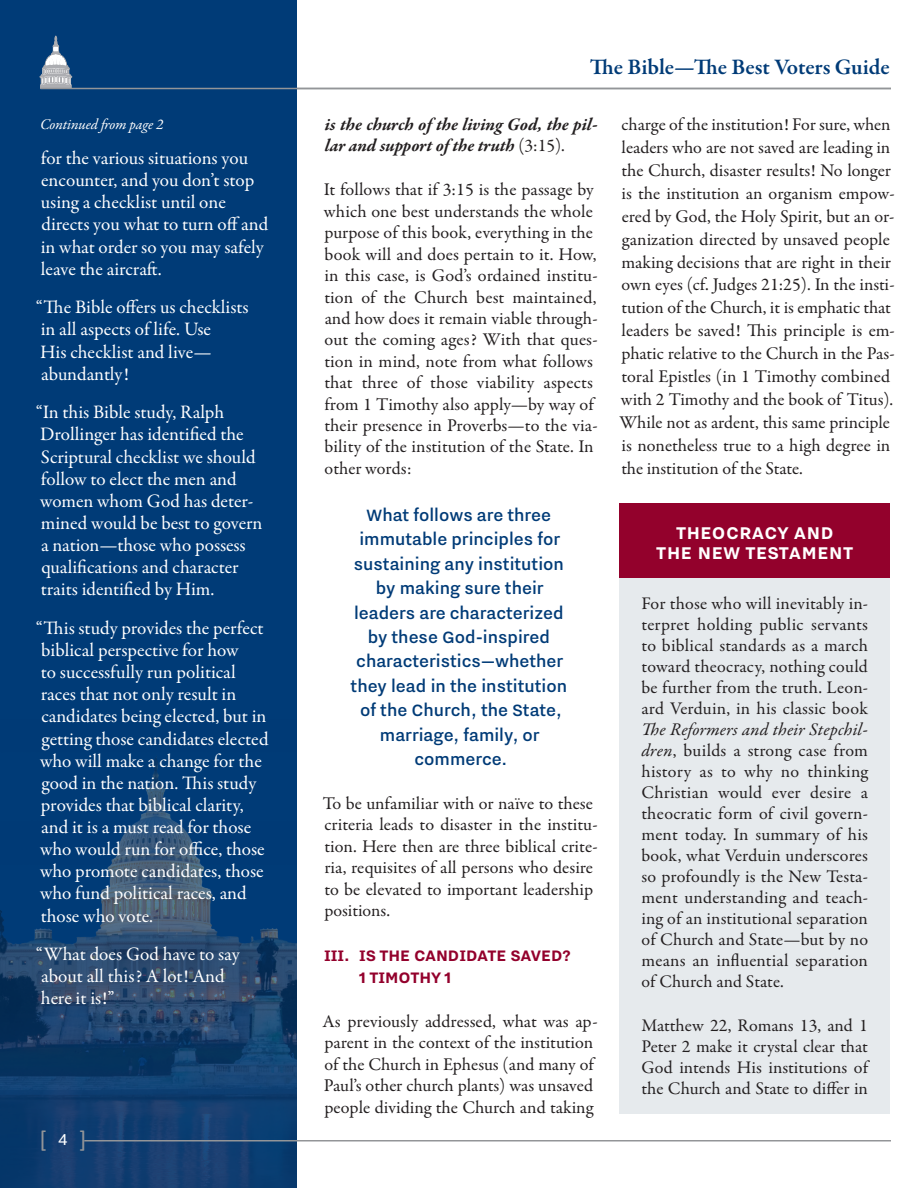
<style>
.page{position:relative;width:918px;height:1188px;background:#fff}
.page>*{position:absolute;margin:0;border:0;box-sizing:border-box;transform-origin:0 0}
.t1{font:24px "Calibri";color:#939598}
.t2{font:600 22.5px "Garamond Premr Pro";color:#003b77}
.Category_Blue{font:700 21px/19.5px "Nitti Grotesk";letter-spacing:.03em;color:#fff;text-align:center}
.Callout{font:500 20.25px/24.5px "Nitti Grotesk";color:#003b77;text-align:center}
.Body{font:19.2px/22.2px "Garamond Premr Pro";color:#fff}
.t3{font:700 18.75px/22.2px "Nitti Grotesk";color:#93012c}
.Body-2{font:18px/21.5px "Garamond Premr Pro";color:#231f20}
.Body-3{font:italic 700 18px/21.5px "Garamond Premr Pro";letter-spacing:-.005em;color:#231f20}
.Body-4{font:17.85px/21px "Garamond Premr Pro";color:#231f20;text-align:justify}
.t4{font:italic 15px "Garamond Premr Pro";letter-spacing:-.01em;color:#fff}
.s1{font-family:"Nitti Grotesk";font-size:19.5px;color:#fff}
.s2{font-weight:400;font-style:normal}
.s3{font-style:italic}
</style>
<div class="page">
<img style="left:0;top:0;width:297px;height:1188px">
<svg style="left:40px;top:36px;width:32px;height:52px"></svg>
<hr style="left:40px;top:88px;width:851px;height:1px;background:#939598">
<hr style="left:84px;top:1140px;width:807px;height:2px;background:#939598">
<div style="left:620px;top:577px;width:270px;height:537px;background:#e6eaed"></div>
<div style="left:620px;top:504px;width:270px;height:74px;background:#93012c"></div>
<p class="t4" style="left:40px;top:115px;width:125px">Continued from page 2</p>
<p class="Body" style="left:41px;top:147px;width:229px">for the various situations you encounter, and you don’t stop using a checklist until one directs you what to turn off and in what order so you may safely leave the aircraft.</p>
<p class="Body" style="left:36px;top:297px;width:214px">“The Bible offers us checklists in all aspects of life. Use<br>His checklist and live— abundantly!</p>
<p class="Body" style="left:36px;top:402px;width:228px">“In this Bible study, Ralph<br>Drollinger has identified the<br>Scriptural checklist we should follow to elect the men and women whom God has deter&shy;mined would be best to govern a nation—those who possess qualifications and character traits identified by Him.</p>
<p class="Body" style="left:36px;top:617px;width:234px">“This study provides the perfect biblical perspective for how<br>to successfully run political races that not only result in candidates being elected, but in getting those candidates elected who will make a change for the good in the nation. This study provides that biblical clarity, and it is a must read for those who would run for office, those who promote candidates, those who fund political races, and those who vote.</p>
<p class="Body" style="left:36px;top:944px;width:206px">“What does God have to say about all this? A lot! And here it is!”</p>
<h1 class="t1" style="left:39px;top:1122px;width:49px">[ <span class="s1">4</span> ]</h1>
<p class="t2" style="left:590px;top:53px;width:302px">The Bible—The Best Voters Guide</p>
<p class="Body-3" style="left:325px;top:115px;width:275px">is the church of the living God, the pil&shy;lar and support of the truth <span class="s2">(3:15).</span></p>
<p class="Body-2" style="left:324px;top:179px;width:275px">It follows that if 3:15 is the passage by which one best understands the whole purpose of this book, everything in the book will and does pertain to it. How, in this case, is God’s ordained institu&shy;tion of the Church best maintained, and how does it remain viable through&shy;out the coming ages? With that ques&shy;tion in mind, note from what follows that three of those viability aspects from 1 Timothy also apply—by way of their presence in Proverbs—to the via&shy;bility of the institution of the State. In other words:</p>
<p class="Callout" style="left:351px;top:502px;width:218px">What follows are three immutable principles for sustaining any institution by making sure their leaders are characterized by these God-inspired characteristics—whether they lead in the institution of the Church, the State, marriage, family, or commerce.</p>
<p class="Body-2" style="left:323px;top:793px;width:276px">To be unfamiliar with or naïve to these criteria leads to disaster in the institu&shy;tion. Here then are three biblical crite&shy;ria, requisites of all persons who desire to be elevated to important leadership positions.</p>
<p class="t3" style="left:359px;top:944px;width:213px;text-indent:-35px">III. IS THE CANDIDATE SAVED?<br>1 TIMOTHY 1</p>
<p class="Body-2" style="left:323px;top:1011px;width:277px">As previously addressed, what was ap&shy;parent in the context of the institution of the Church in Ephesus (and many of Paul’s other church plants) was unsaved people dividing the Church and taking</p>
<p class="Body-2" style="left:619px;top:113px;width:277px;line-height:23px">charge of the institution! For sure, when leaders who are not saved are leading in the Church, disaster results! No longer is the institution an organism empow&shy;ered by God, the Holy Spirit, but an or&shy;ganization directed by unsaved people making decisions that are right in their own eyes (cf. Judges 21:25). In the insti&shy;tution of the Church, it is emphatic that leaders be saved! This principle is em&shy;phatic relative to the Church in the Pas&shy;toral Epistles (in 1 Timothy combined with 2 Timothy and the book of Titus).<br>While not as ardent, this same principle is nonetheless true to a high degree in the institution of the State.</p>
<p class="Category_Blue" style="left:656px;top:523px;width:198px">THEOCRACY AND<br>THE NEW TESTAMENT</p>
<p class="Body-4" style="left:641px;top:594px;width:228px">For those who will inevitably in&shy;terpret holding public servants to biblical standards as a march toward theocracy, nothing could be further from the truth. Leon&shy;ard Verduin, in his classic book <span class="s3">The Reformers and their Stepchil&shy;dren</span>, builds a strong case from history as to why no thinking Christian would ever desire a theocratic form of civil govern&shy;ment today. In summary of his book, what Verduin underscores so profoundly is the New Testa&shy;ment understanding and teach&shy;ing of an institutional separation of Church and State—but by no means an influential separation of Church and State.</p>
<p class="Body-4" style="left:641px;top:1015px;width:228px">Matthew 22, Romans 13, and 1<br>Peter 2 make it crystal clear that God intends His institutions of the Church and State to differ in</p>
</div>
